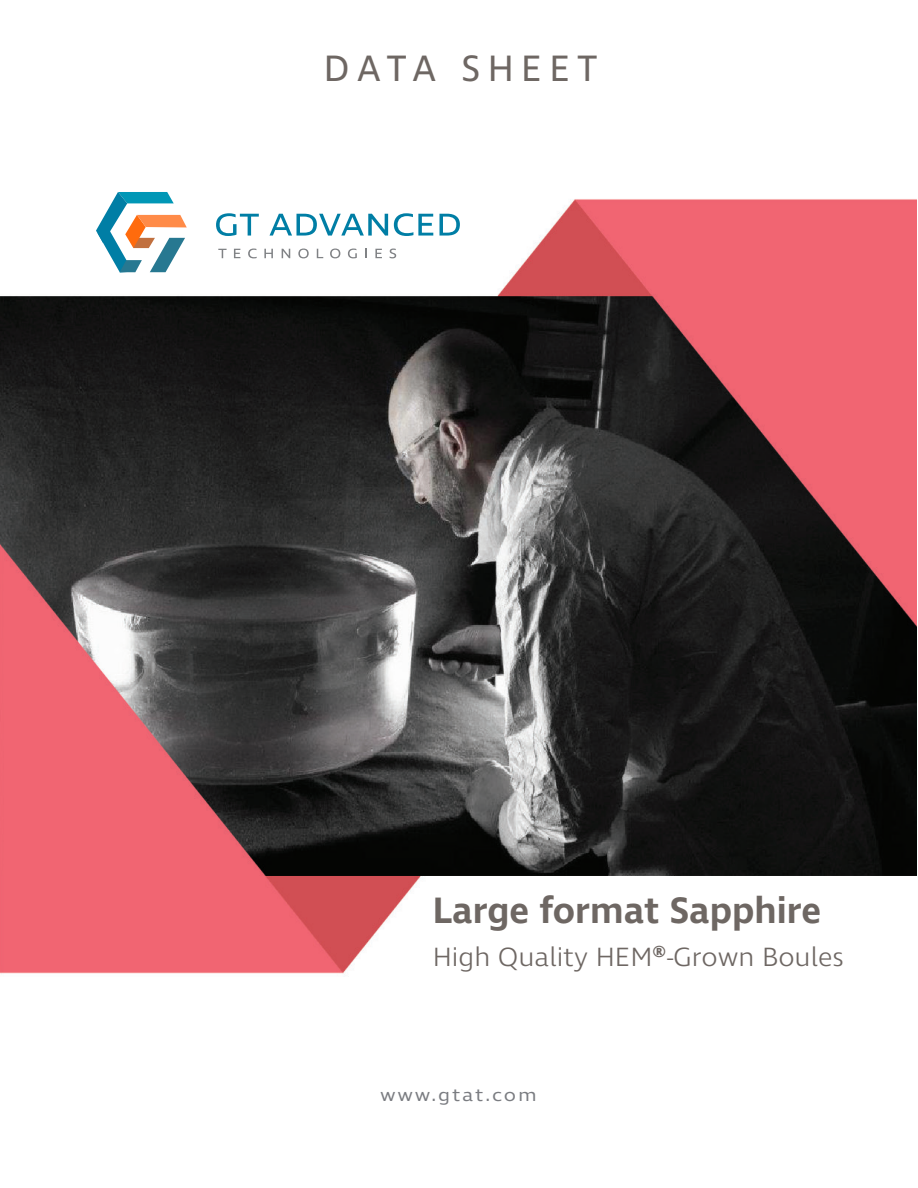
<style>
.page{position:relative;width:918px;height:1188px;background:#fff}
.page>*{position:absolute;margin:0;border:0;box-sizing:border-box;transform-origin:0 0}
.t1{font:600 37.5px "Ingra";color:#6e6763}
.t2{font:37.5px "Ingra";letter-spacing:.2em;color:#6e6763}
.t3{font:300 27px "Ingra";color:#6e6763;scale:1.04 1}
.t4{font:18px "Ingra Wd";letter-spacing:.1em;color:#7a7c81}
</style>
<div class="page">
<img style="left:0;top:199px;width:917px;height:776px">
<svg style="left:216px;top:213px;width:43px;height:23px"></svg>
<svg style="left:270px;top:214px;width:118px;height:22px"></svg>
<svg style="left:394px;top:213px;width:39px;height:23px"></svg>
<svg style="left:440px;top:214px;width:20px;height:22px"></svg>
<svg style="left:218px;top:249px;width:9px;height:9px"></svg>
<svg style="left:234px;top:249px;width:6px;height:9px"></svg>
<svg style="left:248px;top:249px;width:9px;height:9px"></svg>
<svg style="left:264px;top:249px;width:9px;height:9px"></svg>
<svg style="left:282px;top:249px;width:8px;height:9px"></svg>
<svg style="left:298px;top:249px;width:11px;height:9px"></svg>
<svg style="left:317px;top:249px;width:6px;height:9px"></svg>
<svg style="left:330px;top:249px;width:10px;height:9px"></svg>
<svg style="left:348px;top:249px;width:9px;height:9px"></svg>
<svg style="left:365px;top:249px;width:2px;height:9px"></svg>
<svg style="left:375px;top:249px;width:7px;height:9px"></svg>
<svg style="left:390px;top:249px;width:6px;height:9px"></svg>
<svg style="left:96px;top:192px;width:91px;height:81px"></svg>
<p class="t2" style="left:324px;top:46px;width:275px">DATA SHEET</p>
<p class="t1" style="left:433px;top:887px;width:390px">Large format Sapphire</p>
<p class="t3" style="left:433px;top:940px;width:397px">High Quality HEM<sup>®</sup>-Grown Boules</p>
<p class="t4" style="left:380px;top:1083px;width:158px">www.gtat.com</p>
</div>
